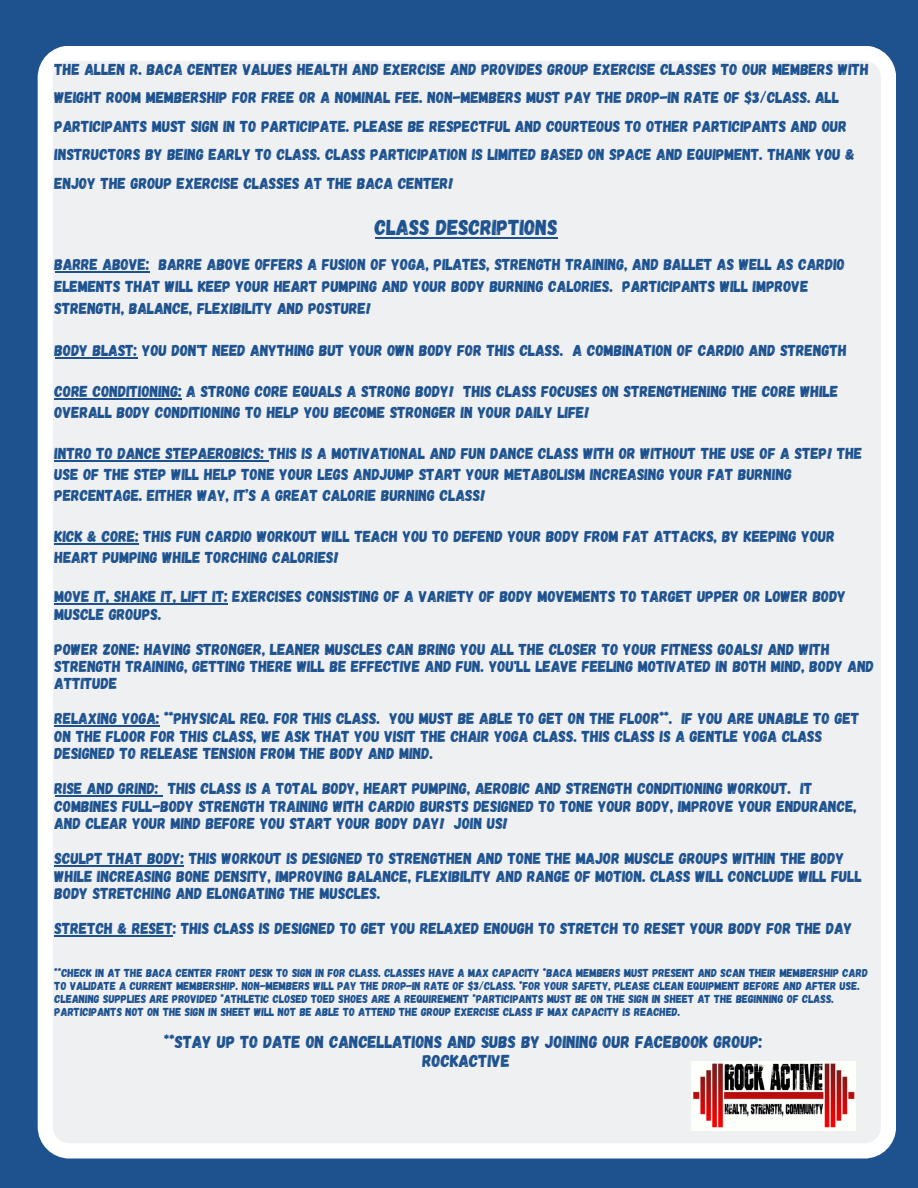
<style>
.page{position:relative;width:918px;height:1188px;background:#1d528f}
.page>*{position:absolute;margin:0;border:0;box-sizing:border-box;transform-origin:0 0}
.t1{font:21.6px "Gagalin";color:#1d528f}
.t2{font:17.25px "Gagalin";color:#1d528f}
.t3{font:15.75px/17.4px "Gagalin";color:#1d528f}
.t4{font:11.55px/12.9px "Gagalin";color:#1d528f}
</style>
<div class="page">
<div style="left:38px;top:46px;width:858px;height:1113px;background:#eff0f2"></div>
<img style="left:691px;top:1062px;width:164px;height:68px">
<hr style="left:375px;top:237px;width:183px;height:2px;background:#1d528f">
<hr style="left:55px;top:271px;width:94px;height:1px;background:#1d528f">
<hr style="left:55px;top:357px;width:82px;height:1px;background:#1d528f">
<hr style="left:55px;top:398px;width:127px;height:2px;background:#1d528f">
<hr style="left:55px;top:460px;width:214px;height:2px;background:#1d528f">
<hr style="left:55px;top:543px;width:84px;height:2px;background:#1d528f">
<hr style="left:55px;top:603px;width:173px;height:2px;background:#1d528f">
<hr style="left:55px;top:726px;width:105px;height:1px;background:#1d528f">
<hr style="left:55px;top:796px;width:104px;height:1px;background:#1d528f">
<hr style="left:55px;top:865px;width:129px;height:2px;background:#1d528f">
<hr style="left:55px;top:935px;width:118px;height:2px;background:#1d528f">
<p class="t3" style="left:55px;top:54px;width:816px;line-height:28.5px">THE ALLEN R. BACA CENTER VALUES HEALTH AND EXERCISE AND PROVIDES GROUP EXERCISE CLASSES TO OUR MEMBERS WITH WEIGHT ROOM MEMBERSHIP FOR FREE OR A NOMINAL FEE. NON-MEMBERS MUST PAY THE DROP-IN RATE OF $3/CLASS. ALL PARTICIPANTS MUST SIGN IN TO PARTICIPATE. PLEASE BE RESPECTFUL AND COURTEOUS TO OTHER PARTICIPANTS AND OUR INSTRUCTORS BY BEING EARLY TO CLASS. CLASS PARTICIPATION IS LIMITED BASED ON SPACE AND EQUIPMENT. THANK YOU &amp; ENJOY THE GROUP EXERCISE CLASSES AT THE BACA CENTER!</p>
<p class="t1" style="left:375px;top:214px;width:184px">CLASS DESCRIPTIONS</p>
<p class="t3" style="left:55px;top:252px;width:792px;line-height:22px">BARRE ABOVE: BARRE ABOVE OFFERS A FUSION OF YOGA, PILATES, STRENGTH TRAINING, AND BALLET AS WELL AS CARDIO<br>ELEMENTS THAT WILL KEEP YOUR HEART PUMPING AND YOUR BODY BURNING CALORIES. PARTICIPANTS WILL IMPROVE<br>STRENGTH, BALANCE, FLEXIBILITY AND POSTURE!</p>
<p class="t3" style="left:55px;top:341px;width:794px">BODY BLAST: YOU DON'T NEED ANYTHING BUT YOUR OWN BODY FOR THIS CLASS. A COMBINATION OF CARDIO AND STRENGTH</p>
<p class="t3" style="left:55px;top:380px;width:785px;line-height:20.7px">CORE CONDITIONING: A STRONG CORE EQUALS A STRONG BODY! THIS CLASS FOCUSES ON STRENGTHENING THE CORE WHILE<br>OVERALL BODY CONDITIONING TO HELP YOU BECOME STRONGER IN YOUR DAILY LIFE!</p>
<p class="t3" style="left:55px;top:442px;width:809px;line-height:20.7px">INTRO TO DANCE STEPAEROBICS: THIS IS A MOTIVATIONAL AND FUN DANCE CLASS WITH OR WITHOUT THE USE OF A STEP! THE<br>USE OF THE STEP WILL HELP TONE YOUR LEGS ANDJUMP START YOUR METABOLISM INCREASING YOUR FAT BURNING<br>PERCENTAGE. EITHER WAY, IT’S A GREAT CALORIE BURNING CLASS!</p>
<p class="t3" style="left:55px;top:525px;width:782px;line-height:20.7px">KICK &amp; CORE: THIS FUN CARDIO WORKOUT WILL TEACH YOU TO DEFEND YOUR BODY FROM FAT ATTACKS, BY KEEPING YOUR<br>HEART PUMPING WHILE TORCHING CALORIES!</p>
<p class="t3" style="left:55px;top:587px;width:793px">MOVE IT, SHAKE IT, LIFT IT: EXERCISES CONSISTING OF A VARIETY OF BODY MOVEMENTS TO TARGET UPPER OR LOWER BODY<br>MUSCLE GROUPS.</p>
<p class="t3" style="left:55px;top:639px;width:821px">POWER ZONE: HAVING STRONGER, LEANER MUSCLES CAN BRING YOU ALL THE CLOSER TO YOUR FITNESS GOALS! AND WITH<br>STRENGTH TRAINING, GETTING THERE WILL BE EFFECTIVE AND FUN. YOU'LL LEAVE FEELING MOTIVATED IN BOTH MIND, BODY AND<br>ATTITUDE</p>
<p class="t3" style="left:55px;top:709px;width:806px">RELAXING YOGA: **PHYSICAL REQ. FOR THIS CLASS. YOU MUST BE ABLE TO GET ON THE FLOOR**. IF YOU ARE UNABLE TO GET<br>ON THE FLOOR FOR THIS CLASS, WE ASK THAT YOU VISIT THE CHAIR YOGA CLASS. THIS CLASS IS A GENTLE YOGA CLASS<br>DESIGNED TO RELEASE TENSION FROM THE BODY AND MIND.</p>
<p class="t3" style="left:55px;top:779px;width:804px">RISE AND GRIND: THIS CLASS IS A TOTAL BODY, HEART PUMPING, AEROBIC AND STRENGTH CONDITIONING WORKOUT. IT<br>COMBINES FULL-BODY STRENGTH TRAINING WITH CARDIO BURSTS DESIGNED TO TONE YOUR BODY, IMPROVE YOUR ENDURANCE,<br>AND CLEAR YOUR MIND BEFORE YOU START YOUR BODY DAY! JOIN US!</p>
<p class="t3" style="left:55px;top:849px;width:809px">SCULPT THAT BODY: THIS WORKOUT IS DESIGNED TO STRENGTHEN AND TONE THE MAJOR MUSCLE GROUPS WITHIN THE BODY<br>WHILE INCREASING BONE DENSITY, IMPROVING BALANCE, FLEXIBILITY AND RANGE OF MOTION. CLASS WILL CONCLUDE WILL FULL<br>BODY STRETCHING AND ELONGATING THE MUSCLES.</p>
<p class="t3" style="left:55px;top:919px;width:799px">STRETCH &amp; RESET: THIS CLASS IS DESIGNED TO GET YOU RELAXED ENOUGH TO STRETCH TO RESET YOUR BODY FOR THE DAY</p>
<p class="t4" style="left:55px;top:966px;width:815px">**CHECK IN AT THE BACA CENTER FRONT DESK TO SIGN IN FOR CLASS. CLASSES HAVE A MAX CAPACITY *BACA MEMBERS MUST PRESENT AND SCAN THEIR MEMBERSHIP CARD TO VALIDATE A CURRENT MEMBERSHIP. NON-MEMBERS WILL PAY THE DROP-IN RATE OF $3/CLASS. *FOR YOUR SAFETY, PLEASE CLEAN EQUIPMENT BEFORE AND AFTER USE.<br>CLEANING SUPPLIES ARE PROVIDED *ATHLETIC CLOSED TOED SHOES ARE A REQUIREMENT *PARTICIPANTS MUST BE ON THE SIGN IN SHEET AT THE BEGINNING OF CLASS.<br>PARTICIPANTS NOT ON THE SIGN IN SHEET WILL NOT BE ABLE TO ATTEND THE GROUP EXERCISE CLASS IF MAX CAPACITY IS REACHED.</p>
<p class="t2" style="left:165px;top:1030px;width:599px">**STAY UP TO DATE ON CANCELLATIONS AND SUBS BY JOINING OUR FACEBOOK GROUP:</p>
<p class="t2" style="left:422px;top:1050px;width:89px">ROCKACTIVE</p>
</div>
